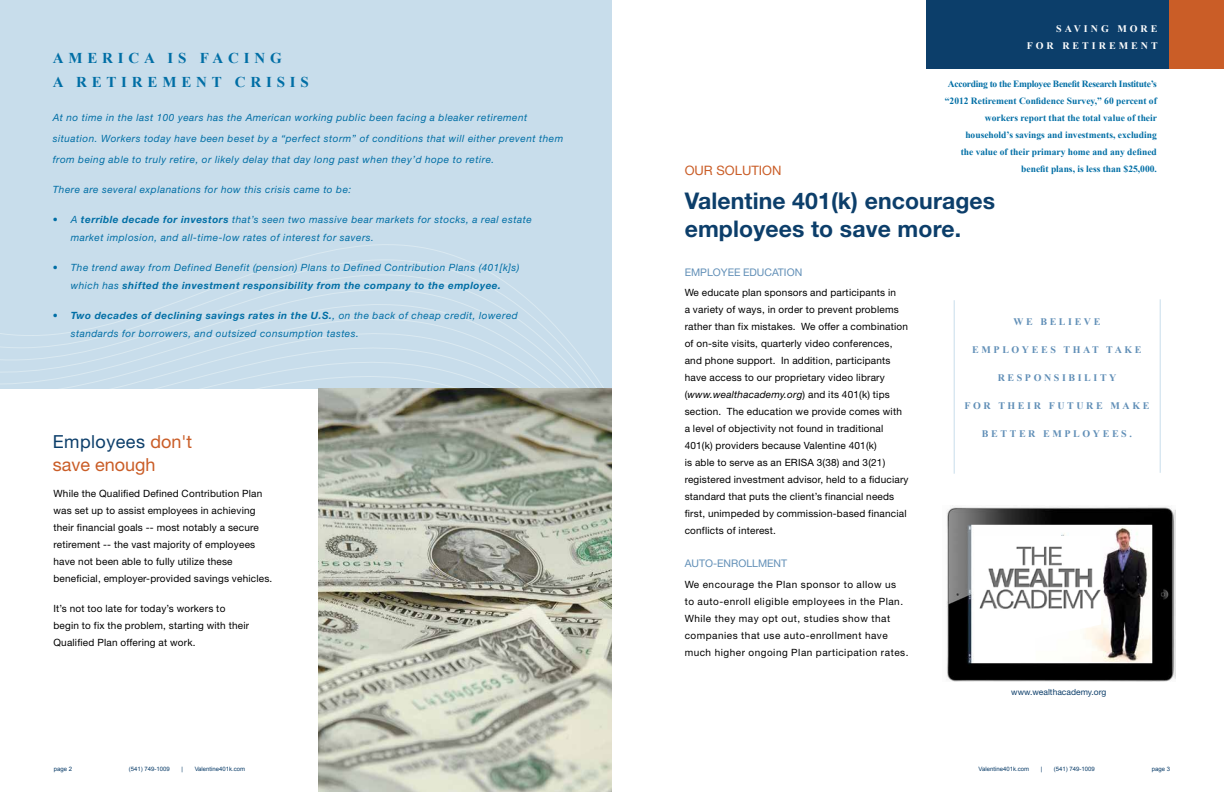
<style>
.page{position:relative;width:1224px;height:792px;background:#fff}
.page>*{position:absolute;margin:0;border:0;box-sizing:border-box;transform-origin:0 0}
.t1{font:700 23px/28px "Helvetica Neue LT Std";letter-spacing:.005em;color:#0c3e6a}
.t2{font:18px/23px "Helvetica Neue LT Std";color:#ca5d27}
.t3{font:700 15px/24px "Times New Roman";letter-spacing:.32em;color:#006ea5}
.t4{font:13px "Helvetica Neue LT Std";color:#ca5d27}
.t5{font:10.5px "Helvetica Neue LT Std";color:#618fb7}
.t6{font:10px/17px "Helvetica Neue LT Std";letter-spacing:.02em;color:#000}
.t7{font:italic 10px/18px "Helvetica Neue LT Std";letter-spacing:.05em;color:#006ea5}
.t8{font:10px/17px "Helvetica Neue LT Std";letter-spacing:.05em;color:#000}
.t9{font:700 10px "Times New Roman";letter-spacing:.26em;color:#618fb7}
.t10{font:700 10px/17px "Times New Roman";letter-spacing:.3em;color:#fff;text-align:right}
.t11{font:700 9.5px/17px "Times New Roman";color:#006ea5;text-align:right}
.t12{font:8.5px "Helvetica Neue LT Std";color:#0c3e6a}
.t13{font:6px "Arial";color:#0c3e6a}
.s1{font-weight:700}
.s2{color:#0c3e6a}
.s3{font-style:italic}
</style>
<div class="page">
<div style="left:0;top:0;width:612px;height:388px;background:#c8ddeb"></div>
<svg style="left:0;top:244px;width:604px;height:144px"></svg>
<img style="left:318px;top:388px;width:294px;height:404px">
<div style="left:926px;top:0;width:297px;height:68px;background:#0c3e6a"></div>
<div style="left:1169px;top:0;width:55px;height:68px;background:#ca5d27"></div>
<hr style="left:954px;top:300px;width:1px;height:174px;background:#c8ddeb">
<hr style="left:1160px;top:299px;width:1px;height:174px;background:#c8ddeb">
<img style="left:946px;top:506px;width:229px;height:176px">
<div style="left:975px;top:536px;width:130px;height:125px;background:#fff"></div>
<img style="left:979px;top:546px;width:57px;height:63px">
<img style="left:1036px;top:526px;width:116px;height:137px">
<h3 class="t3" style="left:53px;top:45px;width:258px">America is facing<br>a Retirement Crisis</h3>
<p class="t7" style="left:53px;top:107px;width:512px;line-height:21px">At no time in the last 100 years has the American working public been facing a bleaker retirement situation. Workers today have been beset by a “perfect storm” of conditions that will either prevent them from being able to truly retire, or likely delay that day long past when they’d hope to retire.</p>
<p class="t7" style="left:53px;top:180px;width:300px">There are several explanations for how this crisis came to be:</p>
<p class="t7" style="left:71px;top:210px;width:463px;text-indent:-18px">• A <span class="s1">terrible decade for investors</span> that’s seen two massive bear markets for stocks, a real estate market implosion, and all-time-low rates of interest for savers.</p>
<p class="t7" style="left:53px;top:258px;width:468px;text-align:center">• The trend away from Defined Benefit (pension) Plans to Defined Contribution Plans (401[k]s) which has <span class="s1">shifted the investment responsibility from the company to the employee.</span></p>
<p class="t7" style="left:71px;top:306px;width:449px;text-indent:-18px"><span class="s1">• Two decades of declining savings rates in the U.S.</span>, on the back of cheap credit, lowered standards for borrowers, and outsized consumption tastes.</p>
<h2 class="t2" style="left:53px;top:430px;width:141px"><span class="s2">Employees</span> don't save enough</h2>
<p class="t6" style="left:53px;top:485px;width:220px">While the Qualified Defined Contribution Plan was set up to assist employees in achieving their financial goals -- most notably a secure retirement -- the vast majority of employees have not been able to fully utilize these beneficial, employer-provided savings vehicles.</p>
<p class="t6" style="left:53px;top:600px;width:197px">It’s not too late for today’s workers to begin to fix the problem, starting with their<br>Qualified Plan offering at work.</p>
<h3 class="t4" style="left:685px;top:162px;width:98px">Our solution</h3>
<p class="t10" style="left:1027px;top:20px;width:133px">MORE SAVING<br>FOR RETIREMENTETIREMENT</p>
<p class="t10" style="left:1056px;top:20px;width:37px">SAVING</p>
<p class="t10" style="left:1117px;top:20px;width:33px">MORE</p>
<p class="t11" style="left:945px;top:76px;width:214px">According to the Employee Benefit Research Institute’s “2012 Retirement Confidence Survey,” 60 percent of workers report that the total value of their household’s savings and investments, excluding<br>the value of their primary home and any defined benefit plans, is less than $25,000.</p>
<h1 class="t1" style="left:685px;top:186px;width:312px">Valentine 401(k) encourages employees to save more.</h1>
<p class="t5" style="left:685px;top:266px;width:119px">Employee Education</p>
<p class="t6" style="left:685px;top:284px;width:225px">We educate plan sponsors and participants in<br>a variety of ways, in order to prevent problems rather than fix mistakes. We offer a combination of on-site visits, quarterly video conferences, and phone support. In addition, participants have access to our proprietary video library (<span class="s3">www.wealthacademy.org</span>) and its 401(k) tips section. The education we provide comes with a level of objectivity not found in traditional 401(k) providers because Valentine 401(k)<br>is able to serve as an ERISA 3(38) and 3(21) registered investment advisor, held to a fiduciary standard that puts the client’s financial needs first, unimpeded by commission-based financial conflicts of interest.</p>
<p class="t5" style="left:685px;top:557px;width:104px">Auto-Enrollment</p>
<p class="t8" style="left:685px;top:576px;width:225px">We encourage the Plan sponsor to allow us<br>to auto-enroll eligible employees in the Plan.<br>While they may opt out, studies show that companies that use auto-enrollment have much higher ongoing Plan participation rates.</p>
<p class="t9" style="left:1013px;top:315px;width:89px">We believe</p>
<p class="t9" style="left:972px;top:343px;width:171px">employees that take</p>
<p class="t9" style="left:998px;top:371px;width:120px">responsibility</p>
<p class="t9" style="left:965px;top:399px;width:186px">for their future make</p>
<p class="t9" style="left:982px;top:427px;width:47px">be tter</p>
<p class="t9" style="left:1043px;top:427px;width:69px">e mployees</p>
<p class="t9" style="left:1129px;top:427px;width:4px">.</p>
<p class="t12" style="left:1011px;top:687px;width:96px">www.wealthacademy.org</p>
<p class="t13" style="left:54px;top:765px;width:20px">page 2</p>
<p class="t13" style="left:129px;top:765px;width:43px">(541) 749-1009</p>
<p class="t13" style="left:181px;top:765px;width:3px">|</p>
<p class="t13" style="left:195px;top:765px;width:52px">Valentine401k.com</p>
<p class="t13" style="left:978px;top:765px;width:52px">Valentine401k.com</p>
<p class="t13" style="left:1041px;top:765px;width:3px">|</p>
<p class="t13" style="left:1054px;top:765px;width:43px">(541) 749-1009</p>
<p class="t13" style="left:1152px;top:765px;width:20px">page 3</p>
</div>
